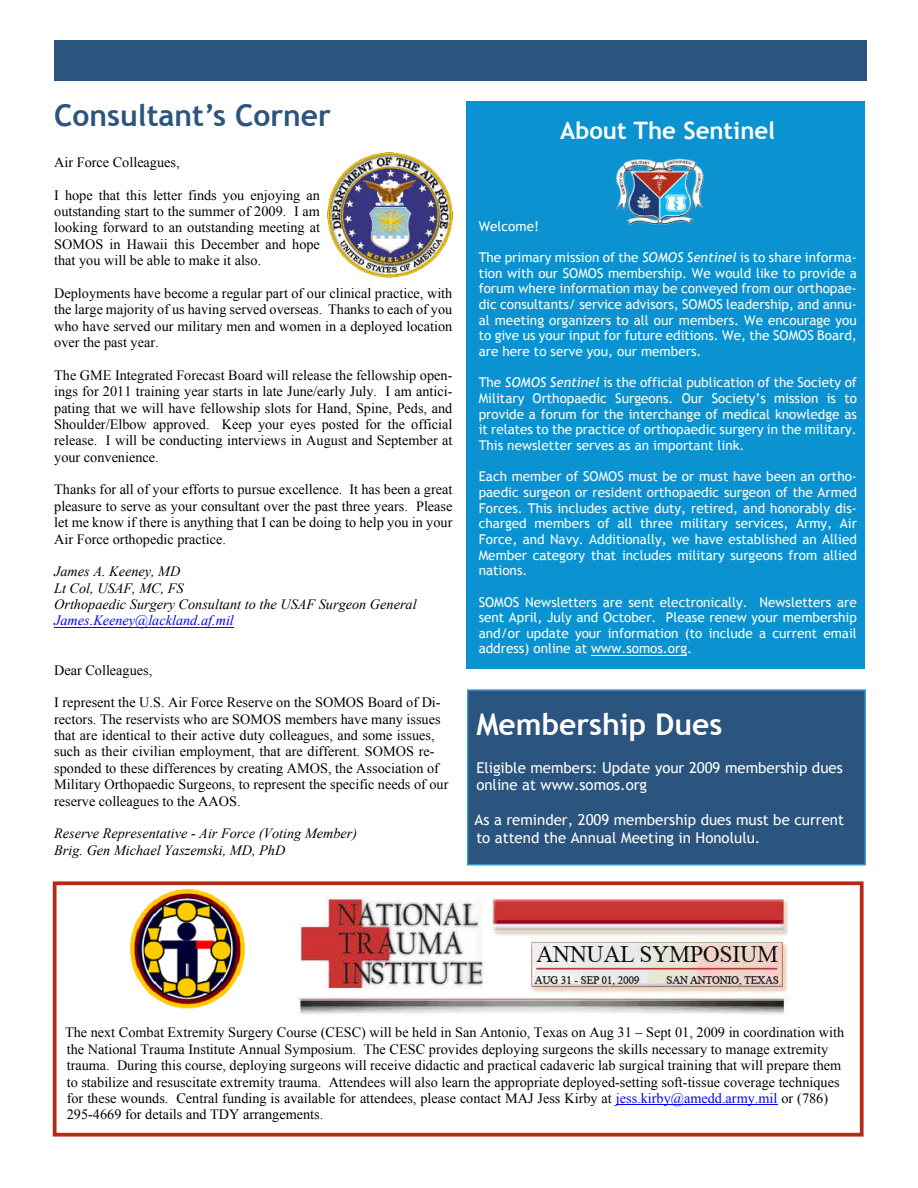
<style>
.page{position:relative;width:918px;height:1188px;background:#fff}
.page>*{position:absolute;margin:0;border:0;box-sizing:border-box;transform-origin:0 0}
.t1{font:700 30px "Trebuchet MS";color:#2b547e}
.t2{font:700 30px "Trebuchet MS";color:#fff}
.t3{font:700 24px "Trebuchet MS";color:#fff}
.t4{font:15px/17.4px "Trebuchet MS";color:#fff}
.t5{font:14.25px/16.4px "Times New Roman";color:#000;text-align:justify}
.t6{font:italic 14.25px/16.4px "Times New Roman";color:#000}
.t7{font:italic 14.25px "Times New Roman";color:#00f}
.t8{font:13.5px/15.6px "Trebuchet MS";color:#fff;text-align:justify}
.s1{font-style:italic}
.s2{color:#00f}
</style>
<div class="page">
<div style="left:54px;top:40px;width:813px;height:40px;background:#2b547e"></div>
<hr style="left:54px;top:627px;width:180px;height:1px;background:#00f">
<img style="left:327px;top:152px;width:126px;height:125px">
<div style="left:467px;top:102px;width:398px;height:567px;background:#0a93d0"></div>
<hr style="left:591px;top:655px;width:96px;height:1px;background:#fff">
<img style="left:615px;top:158px;width:90px;height:68px">
<hr style="left:616px;top:1105px;width:161px;height:1px;background:#00f">
<img style="left:299px;top:897px;width:489px;height:119px">
<img style="left:131px;top:890px;width:114px;height:119px">
<div style="left:53px;top:881px;width:811px;height:256px;border:4px solid #b52a19"></div>
<div style="left:467px;top:689px;width:399px;height:176px;background:#2b547e;border:2px solid #3897c3"></div>
<h1 class="t1" style="left:54px;top:104px;width:278px">Consultant’s Corner</h1>
<p class="t5" style="left:54px;top:155px;width:127px">Air Force Colleagues,</p>
<p class="t5" style="left:54px;top:188px;width:267px">I hope that this letter finds you enjoying an outstanding start to the summer of 2009. I am looking forward to an outstanding meeting at SOMOS in Hawaii this December and hope that you will be able to make it also.</p>
<p class="t5" style="left:54px;top:286px;width:400px">Deployments have become a regular part of our clinical practice, with the large majority of us having served overseas. Thanks to each of you who have served our military men and women in a deployed location over the past year.</p>
<p class="t5" style="left:54px;top:368px;width:400px">The GME Integrated Forecast Board will release the fellowship open&shy;ings for 2011 training year starts in late June/early July. I am antici&shy;pating that we will have fellowship slots for Hand, Spine, Peds, and Shoulder/Elbow approved. Keep your eyes posted for the official release. I will be conducting interviews in August and September at your convenience.</p>
<p class="t5" style="left:54px;top:483px;width:400px">Thanks for all of your efforts to pursue excellence. It has been a great pleasure to serve as your consultant over the past three years. Please let me know if there is anything that I can be doing to help you in your Air Force orthopedic practice.</p>
<p class="t6" style="left:54px;top:565px;width:364px">James A. Keeney, MD<br>Lt Col, USAF, MC, FS<br>Orthopaedic Surgery Consultant to the USAF Surgeon General</p>
<p class="t7" style="left:54px;top:616px;width:181px">James.Keeney@lackland.af.mil</p>
<p class="t5" style="left:54px;top:663px;width:100px">Dear Colleagues,</p>
<p class="t5" style="left:54px;top:696px;width:396px;text-align:left">I represent the U.S. Air Force Reserve on the SOMOS Board of Di&shy;rectors. The reservists who are SOMOS members have many issues that are identical to their active duty colleagues, and some issues, such as their civilian employment, that are different. SOMOS re&shy;sponded to these differences by creating AMOS, the Association of Military Orthopaedic Surgeons, to represent the specific needs of our reserve colleagues to the AAOS.</p>
<p class="t6" style="left:54px;top:827px;width:305px">Reserve Representative - Air Force (Voting Member)<br>Brig. Gen Michael Yaszemski, MD, PhD</p>
<h2 class="t3" style="left:560px;top:121px;width:217px">About The Sentinel</h2>
<p class="t8" style="left:479px;top:219px;width:62px">Welcome!</p>
<p class="t8" style="left:479px;top:251px;width:380px">The primary mission of the <span class="s1">SOMOS Sentinel</span> is to share informa&shy;tion with our SOMOS membership. We would like to provide a forum where information may be conveyed from our orthopae&shy;dic consultants/ service advisors, SOMOS leadership, and annu&shy;al meeting organizers to all our members. We encourage you to give us your input for future editions. We, the SOMOS Board, are here to serve you, our members.</p>
<p class="t8" style="left:479px;top:376px;width:380px">The <span class="s1">SOMOS Sentinel</span> is the official publication of the Society of Military Orthopaedic Surgeons. Our Society’s mission is to provide a forum for the interchange of medical knowledge as it relates to the practice of orthopaedic surgery in the military.<br>This newsletter serves as an important link.</p>
<p class="t8" style="left:479px;top:470px;width:380px">Each member of SOMOS must be or must have been an ortho&shy;paedic surgeon or resident orthopaedic surgeon of the Armed Forces. This includes active duty, retired, and honorably dis&shy;charged members of all three military services, Army, Air Force, and Navy. Additionally, we have established an Allied Member category that includes military surgeons from allied nations.</p>
<p class="t8" style="left:479px;top:595px;width:380px">SOMOS Newsletters are sent electronically. Newsletters are sent April, July and October. Please renew your membership and/or update your information (to include a current email address) online at www.somos.org.</p>
<h1 class="t2" style="left:476px;top:713px;width:248px">Membership Dues</h1>
<p class="t4" style="left:476px;top:760px;width:368px">Eligible members: Update your 2009 membership dues online at www.somos.org</p>
<p class="t4" style="left:475px;top:812px;width:371px">As a reminder, 2009 membership dues must be current to attend the Annual Meeting in Honolulu.</p>
<p class="t5" style="left:65px;top:1026px;width:781px;text-align:left">The next Combat Extremity Surgery Course (CESC) will be held in San Antonio, Texas on Aug 31 – Sept 01, 2009 in coordination with the National Trauma Institute Annual Symposium. The CESC provides deploying surgeons the skills necessary to manage extremity trauma. During this course, deploying surgeons will receive didactic and practical cadaveric lab surgical training that will prepare them to stabilize and resuscitate extremity trauma. Attendees will also learn the appropriate deployed-setting soft-tissue coverage techniques for these wounds. Central funding is available for attendees, please contact MAJ Jess Kirby at <span class="s2">jess.kirby@amedd.army.mil</span> or (786)<br>295-4669 for details and TDY arrangements.</p>
</div>
